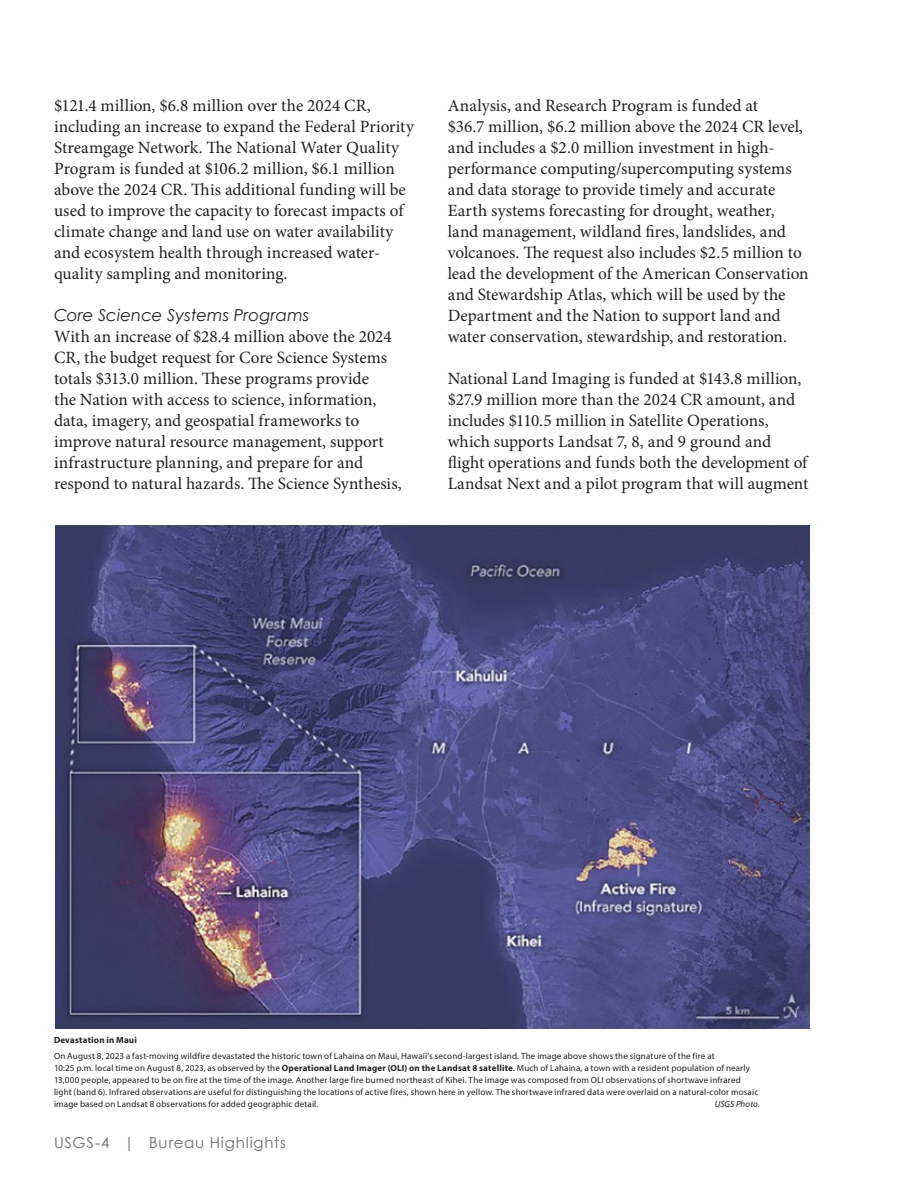
<style>
.page{position:relative;width:918px;height:1188px;background:#fff}
.page>*{position:absolute;margin:0;border:0;box-sizing:border-box;transform-origin:0 0}
.t1{font:17.25px/21px "Minion Pro";color:#231f20}
.t2{font:italic 16.5px "Century Gothic";letter-spacing:.005em;color:#231f20}
.t3{font:15px "Century Gothic";letter-spacing:.055em;color:#6c6d70}
.t4{font:9px/12px "Myriad Pro";letter-spacing:.015em;color:#231f20}
.t5{font:italic 9px "Myriad Pro";letter-spacing:.005em;color:#231f20}
.s1{font-weight:700}
</style>
<div class="page">
<img style="left:56px;top:526px;width:754px;height:503px">
<p class="t1" style="left:54px;top:95px;width:361px">$121.4 million, $6.8 million over the 2024 CR, including an increase to expand the Federal Priority Streamgage Network. The National Water Quality Program is funded at $106.2 million, $6.1 million above the 2024 CR. This additional funding will be used to improve the capacity to forecast impacts of climate change and land use on water availability and ecosystem health through increased water&shy;quality sampling and monitoring.</p>
<h3 class="t2" style="left:54px;top:304px;width:257px">Core Science Systems Programs</h3>
<p class="t1" style="left:54px;top:326px;width:349px">With an increase of $28.4 million above the 2024<br>CR, the budget request for Core Science Systems totals $313.0 million. These programs provide<br>the Nation with access to science, information, data, imagery, and geospatial frameworks to improve natural resource management, support infrastructure planning, and prepare for and respond to natural hazards. The Science Synthesis,</p>
<p class="t1" style="left:448px;top:95px;width:362px">Analysis, and Research Program is funded at<br>$36.7 million, $6.2 million above the 2024 CR level, and includes a $2.0 million investment in high&shy;performance computing/supercomputing systems and data storage to provide timely and accurate Earth systems forecasting for drought, weather, land management, wildland fires, landslides, and volcanoes. The request also includes $2.5 million to lead the development of the American Conservation and Stewardship Atlas, which will be used by the Department and the Nation to support land and water conservation, stewardship, and restoration.</p>
<p class="t1" style="left:448px;top:368px;width:362px">National Land Imaging is funded at $143.8 million, $27.9 million more than the 2024 CR amount, and includes $110.5 million in Satellite Operations, which supports Landsat 7, 8, and 9 ground and flight operations and funds both the development of Landsat Next and a pilot program that will augment</p>
<p class="t4" style="left:54px;top:1031px;width:662px;line-height:16.5px"><span class="s1">Devastation in Maui<br></span>On August 8, 2023 a fast-moving wildfire devastated the historic town of Lahaina on Maui, Hawaii’s second-largest island. The image above shows the signature of the fire at</p>
<p class="t4" style="left:54px;top:1062px;width:706px">10:25 p.m. local time on August 8, 2023, as observed by the <span class="s1">Operational Land Imager (OLI) on the Landsat 8 satellite</span>. Much of Lahaina, a town with a resident population of nearly 13,000 people, appeared to be on fire at the time of the image. Another large fire burned northeast of Kihei. The image was composed from OLI observations of shortwave infrared light (band 6). Infrared observations are useful for distinguishing the locations of active fires, shown here in yellow. The shortwave infrared data were overlaid on a natural-color mosaic image based on Landsat 8 observations for added geographic detail.</p>
<p class="t5" style="left:715px;top:1098px;width:47px">USGS Photo.</p>
<p class="t3" style="left:54px;top:1132px;width:233px">USGS-4 | Bureau Highlights</p>
</div>
